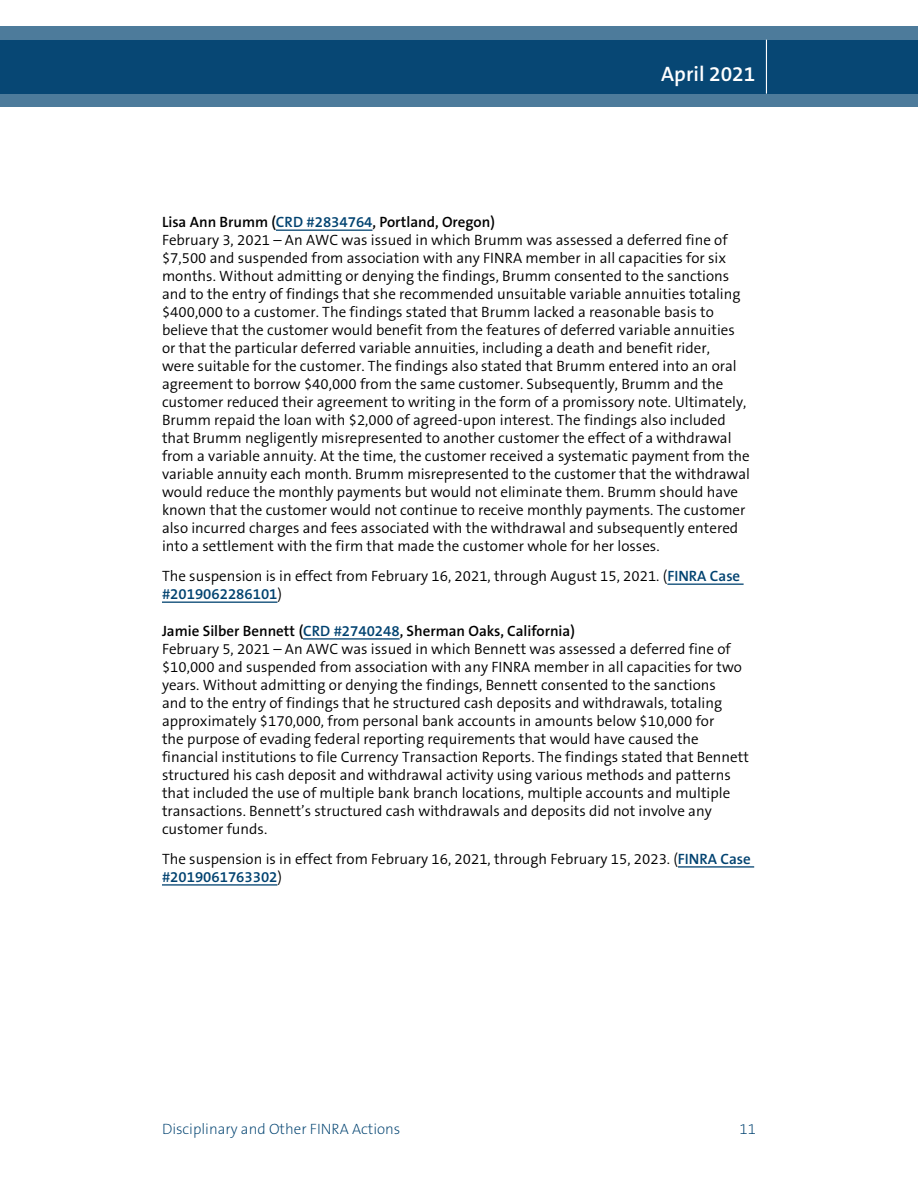
<style>
.page{position:relative;width:918px;height:1188px;background:#fff}
.page>*{position:absolute;margin:0;border:0;box-sizing:border-box;transform-origin:0 0}
.t1{font:600 21px "The Sans B6";color:#fff}
.t2{font:300 15px/18px "The Sans B4";color:#000}
.t3{font:600 15px "The Sans B6";color:#000}
.t4{font:200 15px "The Sans B2";color:#004270}
.t5{font:600 15px "The Sans B6";color:#004270}
.s1{color:#004270}
.s2{font-family:"The Sans B6";font-weight:600;color:#004270}
.s3{font-family:"The Sans B4";font-weight:300;color:#000}
</style>
<div class="page">
<svg style="left:0;top:26px;width:918px;height:81px;fill:#074774"></svg>
<hr style="left:766px;top:40px;width:1px;height:54px;background:#fff">
<hr style="left:276px;top:230px;width:97px;height:1px;background:#004270">
<hr style="left:667px;top:584px;width:77px;height:1px;background:#004270">
<hr style="left:162px;top:602px;width:115px;height:1px;background:#004270">
<hr style="left:303px;top:638px;width:97px;height:2px;background:#004270">
<hr style="left:678px;top:866px;width:76px;height:2px;background:#004270">
<hr style="left:162px;top:884px;width:115px;height:2px;background:#004270">
<h1 class="t1" style="left:661px;top:62px;width:96px">April 2021</h1>
<p class="t3" style="left:162px;top:214px;width:334px">Lisa Ann Brumm (<span class="s1">CRD #2834764</span>, Portland, Oregon)</p>
<p class="t2" style="left:162px;top:231px;width:590px">February 3, 2021 – An AWC was issued in which Brumm was assessed a deferred fine of $7,500 and suspended from association with any FINRA member in all capacities for six months. Without admitting or denying the findings, Brumm consented to the sanctions and to the entry of findings that she recommended unsuitable variable annuities totaling $400,000 to a customer. The findings stated that Brumm lacked a reasonable basis to believe that the customer would benefit from the features of deferred variable annuities or that the particular deferred variable annuities, including a death and benefit rider,<br>were suitable for the customer. The findings also stated that Brumm entered into an oral agreement to borrow $40,000 from the same customer. Subsequently, Brumm and the customer reduced their agreement to writing in the form of a promissory note. Ultimately, Brumm repaid the loan with $2,000 of agreed-upon interest. The findings also included that Brumm negligently misrepresented to another customer the effect of a withdrawal from a variable annuity. At the time, the customer received a systematic payment from the variable annuity each month. Brumm misrepresented to the customer that the withdrawal would reduce the monthly payments but would not eliminate them. Brumm should have known that the customer would not continue to receive monthly payments. The customer also incurred charges and fees associated with the withdrawal and subsequently entered into a settlement with the firm that made the customer whole for her losses.</p>
<p class="t2" style="left:162px;top:567px;width:580px">The suspension is in effect from February 16, 2021, through August 15, 2021. (<span class="s2">FINRA Case</span></p>
<p class="t5" style="left:162px;top:586px;width:122px">#2019062286101<span class="s3">)</span></p>
<p class="t3" style="left:162px;top:623px;width:415px">Jamie Silber Bennett (<span class="s1">CRD #2740248</span>, Sherman Oaks, California)</p>
<p class="t2" style="left:162px;top:640px;width:588px">February 5, 2021 – An AWC was issued in which Bennett was assessed a deferred fine of $10,000 and suspended from association with any FINRA member in all capacities for two years. Without admitting or denying the findings, Bennett consented to the sanctions<br>and to the entry of findings that he structured cash deposits and withdrawals, totaling approximately $170,000, from personal bank accounts in amounts below $10,000 for<br>the purpose of evading federal reporting requirements that would have caused the financial institutions to file Currency Transaction Reports. The findings stated that Bennett structured his cash deposit and withdrawal activity using various methods and patterns that included the use of multiple bank branch locations, multiple accounts and multiple transactions. Bennett’s structured cash withdrawals and deposits did not involve any customer funds.</p>
<p class="t2" style="left:162px;top:850px;width:590px">The suspension is in effect from February 16, 2021, through February 15, 2023. (<span class="s2">FINRA Case</span></p>
<p class="t5" style="left:162px;top:869px;width:122px">#2019061763302<span class="s3">)</span></p>
<p class="t4" style="left:162px;top:1121px;width:240px">Disciplinary and Other FINRA Actions</p>
<p class="t4" style="left:740px;top:1121px;width:18px">11</p>
</div>
